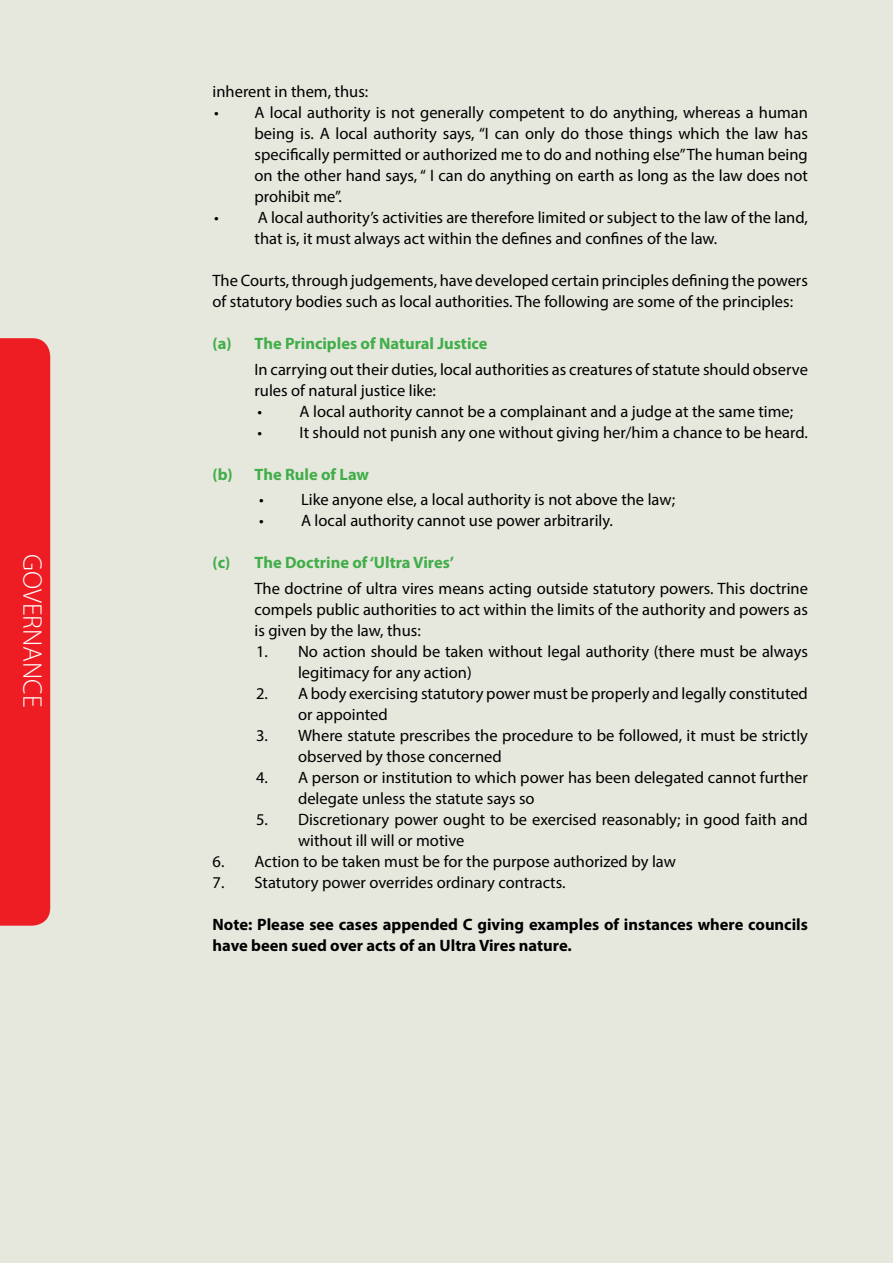
<style>
.page{position:relative;width:893px;height:1263px;background:#e6e7dd}
.page>*{position:absolute;margin:0;border:0;box-sizing:border-box;transform-origin:0 0}
.t1{font:300 27px "Myriad Pro";color:#fff}
.List_Paragraph{font:16.5px/21px "Myriad Pro";color:#000}
.t2{font:700 16.5px/21px "Myriad Pro";color:#000}
.List_Paragraph-2{font:700 16.5px "Myriad Pro";color:#40ae49}
</style>
<div class="page">
<div style="left:0;top:338px;width:50px;height:588px;background:#ee1d23"></div>
<h1 class="t1" style="left:49px;top:554px;width:155px;rotate:90deg">GOVERNANCE</h1>
<p class="List_Paragraph" style="left:213px;top:81px;width:157px">inherent in them, thus:</p>
<p class="List_Paragraph" style="left:255px;top:102px;width:555px;text-align:justify;text-indent:-40px">• A local authority is not generally competent to do anything, whereas a human being is. A local authority says, “I can only do those things which the law has specifically permitted or authorized me to do and nothing else” The human being on the other hand says, “ I can do anything on earth as long as the law does not prohibit me”.</p>
<p class="List_Paragraph" style="left:255px;top:207px;width:555px;text-indent:-40px">• A local authority’s activities are therefore limited or subject to the law of the land, that is, it must always act within the defines and confines of the law.</p>
<p class="List_Paragraph" style="left:213px;top:270px;width:597px">The Courts, through judgements, have developed certain principles defining the powers of statutory bodies such as local authorities. The following are some of the principles:</p>
<p class="List_Paragraph-2" style="left:213px;top:333px;width:276px">(a) The Principles of Natural Justice</p>
<p class="List_Paragraph" style="left:255px;top:359px;width:555px">In carrying out their duties, local authorities as creatures of statute should observe rules of natural justice like:</p>
<p class="List_Paragraph" style="left:258px;top:401px;width:537px">• A local authority cannot be a complainant and a judge at the same time;</p>
<p class="List_Paragraph" style="left:258px;top:422px;width:552px">• It should not punish any one without giving her/him a chance to be heard.</p>
<p class="List_Paragraph-2" style="left:213px;top:464px;width:158px">(b) The Rule of Law</p>
<p class="List_Paragraph" style="left:259px;top:489px;width:418px">• Like anyone else, a local authority is not above the law;</p>
<p class="List_Paragraph" style="left:259px;top:510px;width:355px">• A local authority cannot use power arbitrarily.</p>
<p class="List_Paragraph-2" style="left:213px;top:552px;width:243px">(c) The Doctrine of ‘Ultra Vires’</p>
<p class="List_Paragraph" style="left:255px;top:578px;width:555px;text-align:justify">The doctrine of ultra vires means acting outside statutory powers. This doctrine compels public authorities to act within the limits of the authority and powers as is given by the law, thus:</p>
<p class="List_Paragraph" style="left:298px;top:641px;width:511px;text-indent:-42px">1. No action should be taken without legal authority (there must be always legitimacy for any action)</p>
<p class="List_Paragraph" style="left:298px;top:683px;width:511px;text-indent:-42px">2. A body exercising statutory power must be properly and legally constituted or appointed</p>
<p class="List_Paragraph" style="left:298px;top:725px;width:511px;text-indent:-42px">3. Where statute prescribes the procedure to be followed, it must be strictly observed by those concerned</p>
<p class="List_Paragraph" style="left:298px;top:767px;width:511px;text-indent:-42px">4. A person or institution to which power has been delegated cannot further delegate unless the statute says so</p>
<p class="List_Paragraph" style="left:298px;top:809px;width:511px;text-indent:-42px">5. Discretionary power ought to be exercised reasonably; in good faith and without ill will or motive</p>
<p class="List_Paragraph" style="left:213px;top:851px;width:465px">6. Action to be taken must be for the purpose authorized by law</p>
<p class="List_Paragraph" style="left:213px;top:872px;width:354px">7. Statutory power overrides ordinary contracts.</p>
<p class="t2" style="left:213px;top:913px;width:597px">Note: Please see cases appended C giving examples of instances where councils have been sued over acts of an Ultra Vires nature.</p>
</div>
